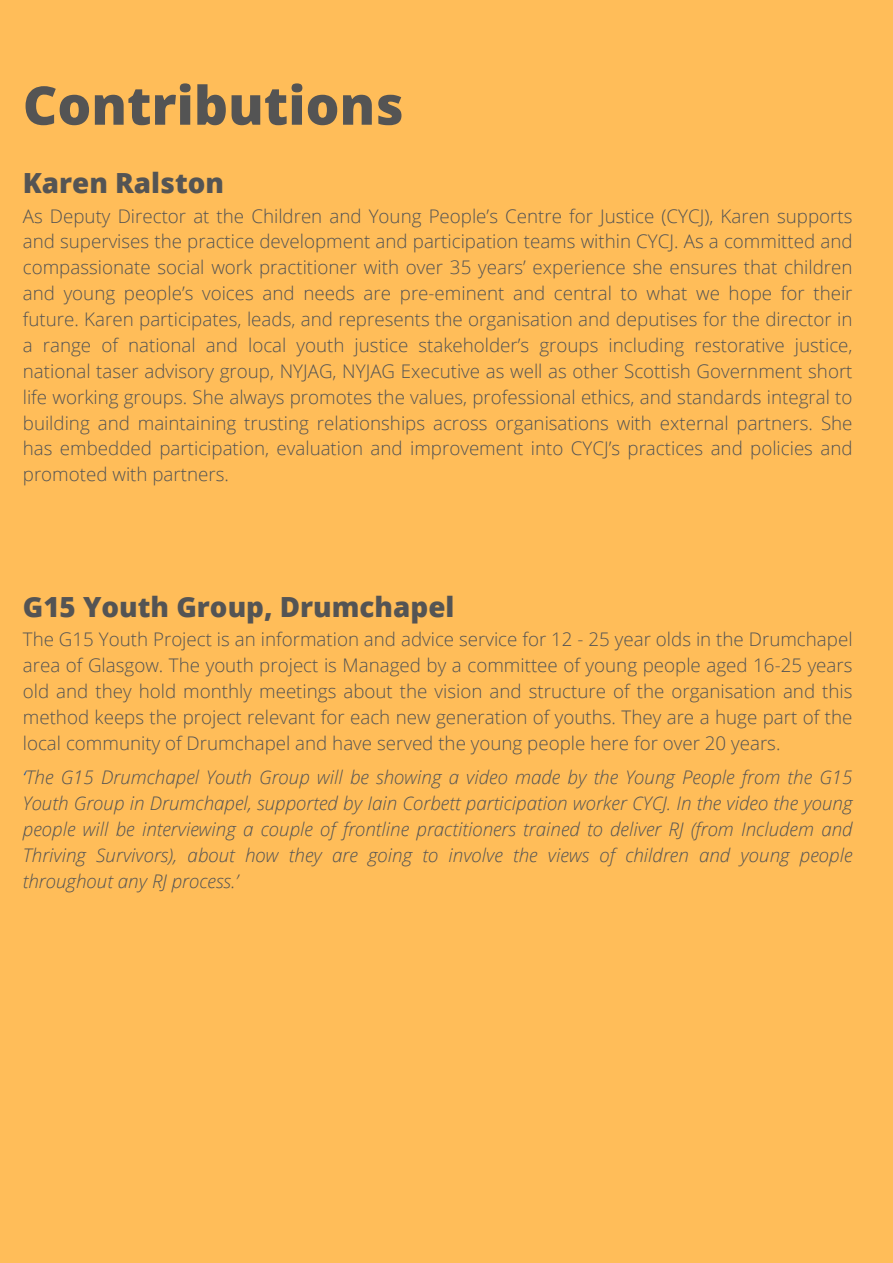
<style>
.page{position:relative;width:893px;height:1263px;background:#ffbd59}
.page>*{position:absolute;margin:0;border:0;box-sizing:border-box;transform-origin:0 0}
.t1{font:800 53.25px "Open Sans";color:#545454}
.t2{font:800 27.75px "Open Sans";color:#545454}
.t3{font:300 18.75px/25.9px "Open Sans";color:#545454;text-align:justify}
.t4{font:italic 300 18.75px/25.9px "Open Sans";color:#545454;text-align:justify}
.s1{color:#004aad}
</style>
<div class="page">
<p class="t1" style="left:23px;top:68px;width:382px">Contributions</p>
<p class="t2" style="left:23px;top:164px;width:203px">Karen Ralston</p>
<p class="t3" style="left:23px;top:202px;width:831px">As Deputy Director at the Children and Young People’s Centre for Justice (CYCJ), Karen supports and supervises the practice development and participation teams within CYCJ. As a committed and compassionate social work practitioner with over 35 years’ experience she ensures that children and young people’s voices and needs are pre-eminent and central to what we hope for their future. Karen participates, leads, and represents the organisation and deputises for the director in a range of national and local youth justice stakeholder’s groups including restorative justice, national taser advisory group, NYJAG, NYJAG Executive as well as other Scottish Government short life working groups. She always promotes the values, professional ethics, and standards integral to building and maintaining trusting relationships across organisations with external partners. She has embedded participation, evaluation and improvement into CYCJ’s practices and policies and promoted with partners.</p>
<p class="t2" style="left:23px;top:587px;width:433px">G15 Youth Group, Drumchapel</p>
<p class="t3" style="left:23px;top:626px;width:831px">The G15 Youth Project is an information and advice service for 12 - 25 year olds in the Drumchapel area of Glasgow. The youth project is Managed by a committee of young people aged 16-25 years old and they hold monthly meetings about the vision and structure of the organisation and this method keeps the project relevant for each new generation of youths. They are a huge part of the local community of Drumchapel and have served the young people here for over 20 years.</p>
<p class="t4" style="left:23px;top:764px;width:831px"><span class="s1">‘</span>The G15 Drumchapel Youth Group will be showing a video made by the Young People from the G15<br>Youth Group in Drumchapel, supported by Iain Corbett participation worker CYCJ. In the video the young people will be interviewing a couple of frontline practitioners trained to deliver RJ (from Includem and Thriving Survivors), about how they are going to involve the views of children and young people throughout any RJ process.’</p>
</div>
